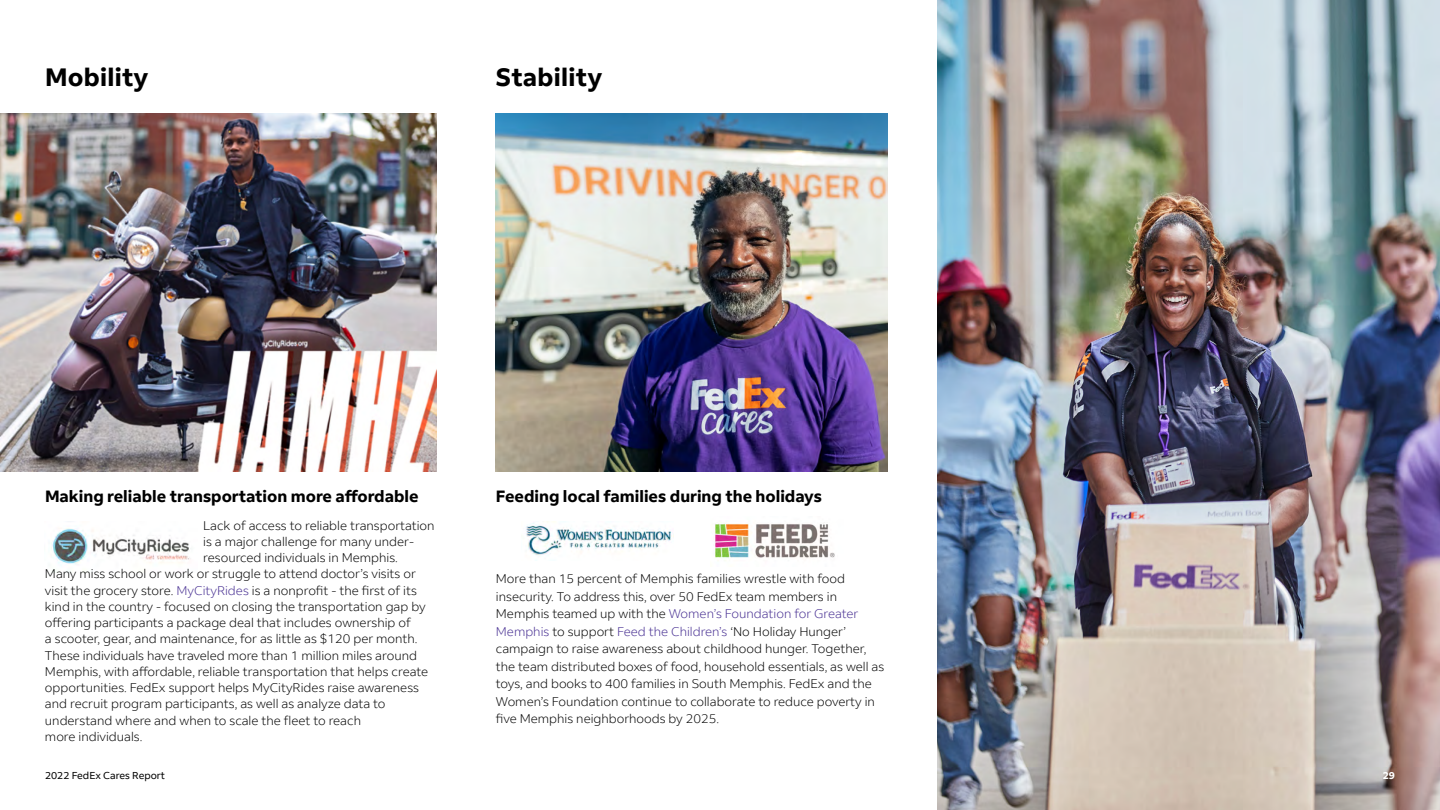
<style>
.page{position:relative;width:1440px;height:810px;background:#fff}
.page>*{position:absolute;margin:0;border:0;box-sizing:border-box;transform-origin:0 0}
.t1{font:700 25px "Fed Ex Sans";letter-spacing:.01em;color:#000}
.t2{font:700 16.25px "Fed Ex Sans";color:#000}
.t3{font:300 12.5px/17.5px "Fed Ex Sans";color:#000}
.t4{font:10px "Fed Ex Sans";color:#000}
.t5{font:700 10px "Fed Ex Sans";color:#fff}
.s1{color:#472f92}
</style>
<div class="page">
<img style="left:0;top:114px;width:437px;height:357px">
<img style="left:496px;top:114px;width:391px;height:357px">
<img style="left:51px;top:528px;width:139px;height:38px">
<img style="left:526px;top:523px;width:148px;height:32px">
<img style="left:715px;top:522px;width:120px;height:39px">
<img style="left:937px;top:0;width:503px;height:810px">
<h1 class="t1" style="left:45px;top:63px;width:105px">Mobility</h1>
<h1 class="t1" style="left:496px;top:63px;width:108px">Stability</h1>
<h2 class="t2" style="left:45px;top:487px;width:375px">Making reliable transportation more affordable</h2>
<p class="t3" style="left:203px;top:516px;width:233px">Lack of access to reliable transportation</p>
<p class="t3" style="left:203px;top:533px;width:212px">is a major challenge for many under-</p>
<p class="t3" style="left:203px;top:549px;width:196px">resourced individuals in Memphis.</p>
<p class="t3" style="left:45px;top:565px;width:372px">Many miss school or work or struggle to attend doctor’s visits or</p>
<p class="t3" style="left:45px;top:581px;width:373px">visit the grocery store. <span class="s1">MyCityRides</span> is a nonprofit - the first of its</p>
<p class="t3" style="left:45px;top:598px;width:382px">kind in the country - focused on closing the transportation gap by</p>
<p class="t3" style="left:45px;top:614px;width:367px">offering participants a package deal that includes ownership of</p>
<p class="t3" style="left:45px;top:630px;width:374px">a scooter, gear, and maintenance, for as little as $120 per month.</p>
<p class="t3" style="left:45px;top:646px;width:373px">These individuals have traveled more than 1 million miles around</p>
<p class="t3" style="left:45px;top:663px;width:385px">Memphis, with affordable, reliable transportation that helps create</p>
<p class="t3" style="left:45px;top:679px;width:376px">opportunities. FedEx support helps MyCityRides raise awareness</p>
<p class="t3" style="left:45px;top:695px;width:342px">and recruit program participants, as well as analyze data to</p>
<p class="t3" style="left:45px;top:711px;width:318px">understand where and when to scale the fleet to reach</p>
<p class="t3" style="left:45px;top:728px;width:99px">more individuals.</p>
<p class="t4" style="left:45px;top:769px;width:122px">2022 FedEx Cares Report</p>
<h2 class="t2" style="left:496px;top:487px;width:328px">Feeding local families during the holidays</h2>
<p class="t3" style="left:496px;top:570px;width:390px">More than 15 percent of Memphis families wrestle with food insecurity. To address this, over 50 FedEx team members in Memphis teamed up with the <span class="s1">Women’s Foundation for Greater Memphis</span> to support <span class="s1">Feed the Children’s</span> ‘No Holiday Hunger’ campaign to raise awareness about childhood hunger. Together, the team distributed boxes of food, household essentials, as well as toys, and books to 400 families in South Memphis. FedEx and the Women’s Foundation continue to collaborate to reduce poverty in five Memphis neighborhoods by 2025.</p>
<p class="t5" style="left:1383px;top:769px;width:14px">29</p>
</div>
